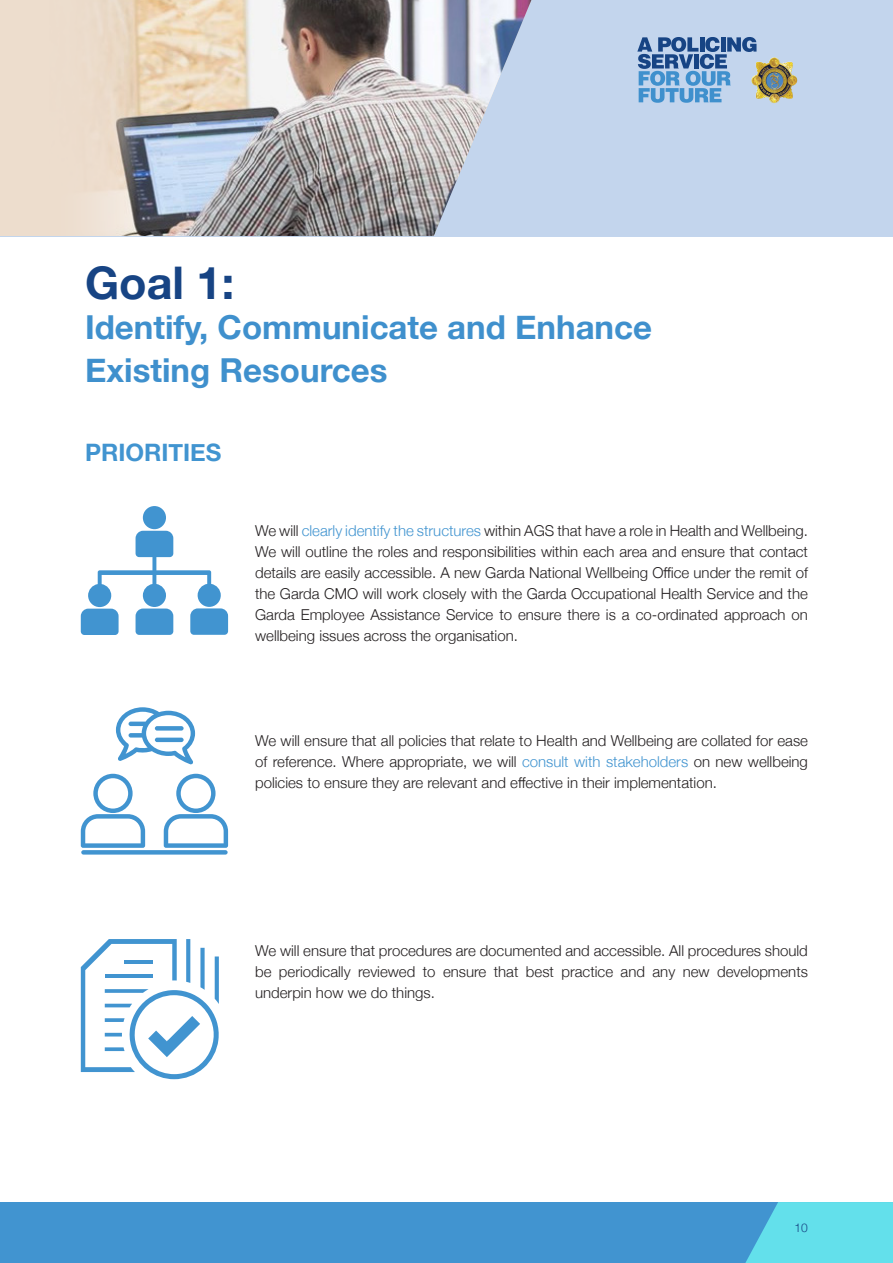
<style>
.page{position:relative;width:893px;height:1263px;background:#fff}
.page>*{position:absolute;margin:0;border:0;box-sizing:border-box;transform-origin:0 0}
.t1{font:700 45px "Helvetica Neue";color:#174484}
.t2{font:700 33px/43.2px "Helvetica Neue";color:#3f90cd}
.t3{font:700 24px "Helvetica Neue";color:#4194d0}
.t4{font:300 15px/21px "Helvetica Neue";color:#231f20;text-align:justify}
.t5{font:300 12px "Helvetica Neue";color:#174484}
.s1{color:#4194d0}
</style>
<div class="page">
<div style="left:0;top:0;width:893px;height:236px;background:#c3d5ed"></div>
<div style="left:143px;top:506px;width:23px;height:23px;background:#4194d0;border-radius:50%"></div>
<svg style="left:81px;top:531px;width:147px;height:104px"></svg>
<svg style="left:81px;top:774px;width:64px;height:74px"></svg>
<svg style="left:164px;top:774px;width:64px;height:74px"></svg>
<svg style="left:81px;top:850px;width:147px;height:4px"></svg>
<svg style="left:116px;top:707px;width:79px;height:57px"></svg>
<svg style="left:155px;top:726px;width:29px;height:4px"></svg>
<hr style="left:155px;top:738px;width:29px;height:4px;background:#4194d0;border-radius:2px">
<svg style="left:81px;top:939px;width:138px;height:140px"></svg>
<div style="left:0;top:1202px;width:893px;height:61px;background:#4194d0"></div>
<svg style="left:745px;top:1202px;width:148px;height:61px;background:#5ed7e7"></svg>
<div style="left:0;top:0;width:44px;height:236px;background:#edddcd"></div>
<img style="left:44px;top:0;width:487px;height:236px">
<svg style="left:637px;top:37px;width:119px;height:66px"></svg>
<img style="left:751px;top:57px;width:37px;height:46px">
<p class="t1" style="left:85px;top:248px;width:151px">Goal 1:</p>
<p class="t2" style="left:85px;top:306px;width:569px">Identify, Communicate and Enhance<br>Existing Resources</p>
<p class="t3" style="left:85px;top:434px;width:138px">PRIORITIES</p>
<p class="t4" style="left:255px;top:519px;width:554px">We will <span class="s1">clearly identify the structures</span> within AGS that have a role in Health and Wellbeing.<br>We will outline the roles and responsibilities within each area and ensure that contact details are easily accessible. A new Garda National Wellbeing Office under the remit of the Garda CMO will work closely with the Garda Occupational Health Service and the Garda Employee Assistance Service to ensure there is a co-ordinated approach on wellbeing issues across the organisation.</p>
<p class="t4" style="left:255px;top:729px;width:554px">We will ensure that all policies that relate to Health and Wellbeing are collated for ease of reference. Where appropriate, we will <span class="s1">consult with stakeholders</span> on new wellbeing policies to ensure they are relevant and effective in their implementation.</p>
<p class="t4" style="left:255px;top:939px;width:554px">We will ensure that procedures are documented and accessible. All procedures should be periodically reviewed to ensure that best practice and any new developments underpin how we do things.</p>
<p class="t5" style="left:795px;top:1218px;width:15px">10</p>
</div>
